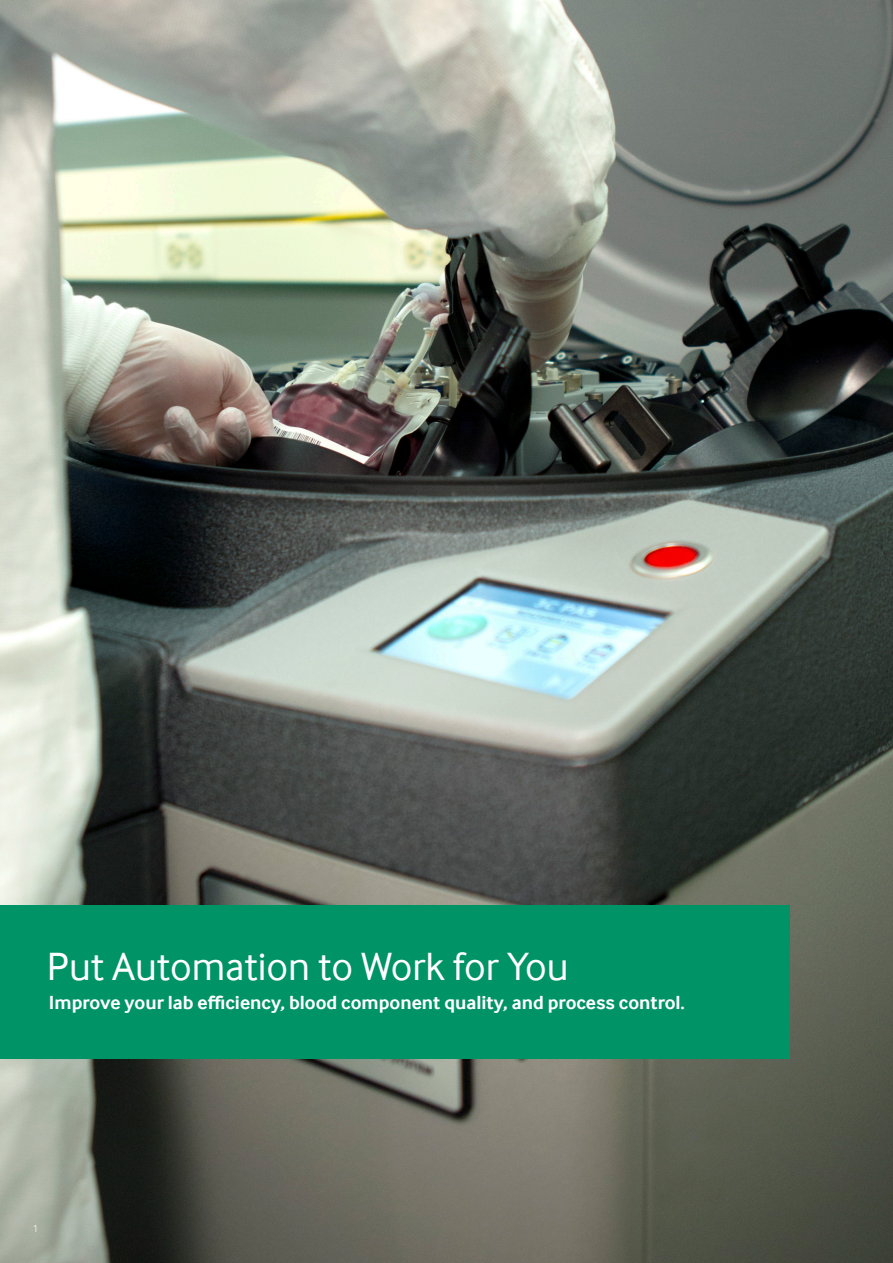
<style>
.page{position:relative;width:893px;height:1263px;background:#fff}
.page>*{position:absolute;margin:0;border:0;box-sizing:border-box;transform-origin:0 0}
.t1{font:40.5px "Inter Face";color:#fff}
.t2{font:700 19.5px "Inter Face";color:#fff}
.t3{font:300 10.5px "Inter Face";color:#fff}
</style>
<div class="page">
<img style="left:0;top:0;width:893px;height:1263px">
<div style="left:0;top:906px;width:789px;height:153px;background:#009366"></div>
<p class="t1" style="left:47px;top:943px;width:523px">Put Automation to Work for You</p>
<p class="t2" style="left:49px;top:991px;width:638px">Improve your lab efficiency, blood component quality, and process control.</p>
<p class="t3" style="left:33px;top:1222px;width:7px">1</p>
</div>
